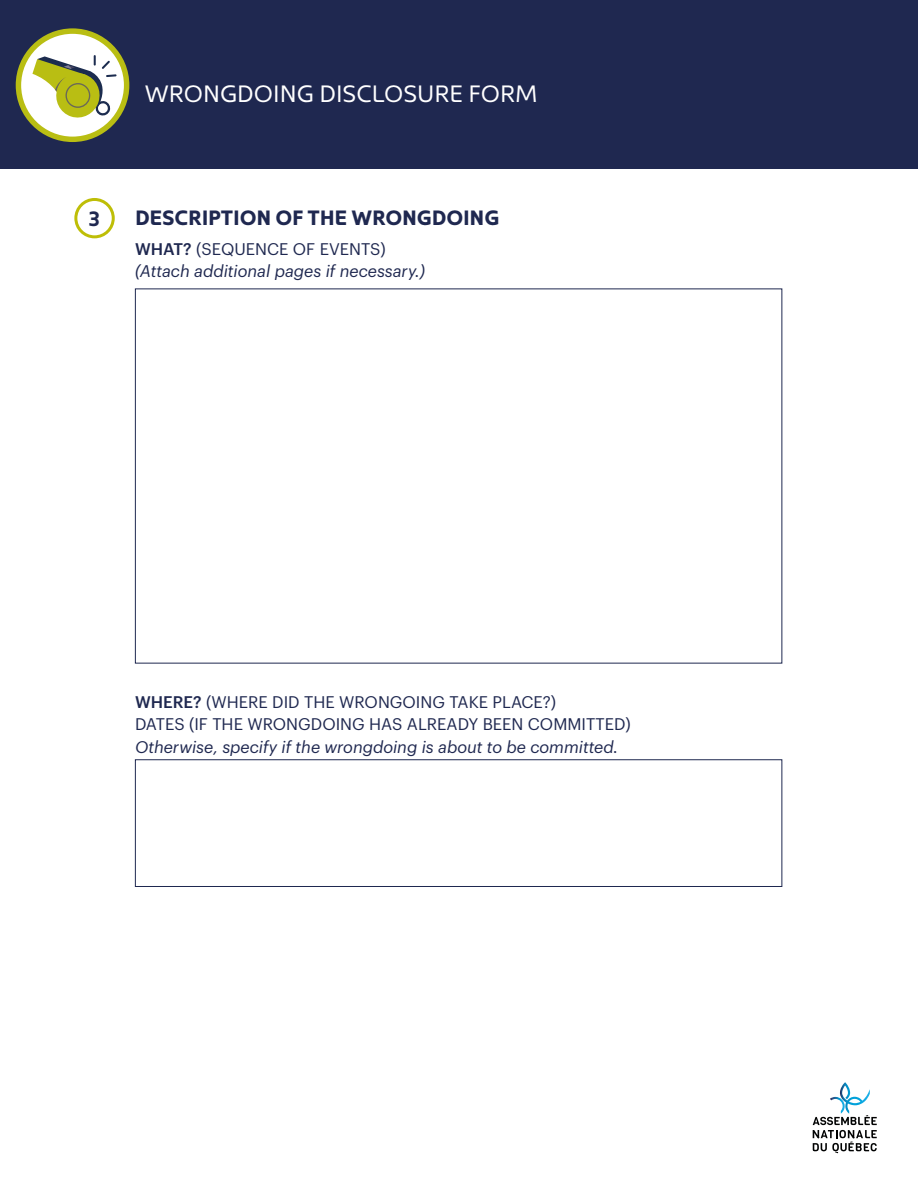
<style>
.page{position:relative;width:918px;height:1188px;background:#fff}
.page>*{position:absolute;margin:0;border:0;box-sizing:border-box;transform-origin:0 0}
.t1{font:24px "Kyrial Sans Pro";color:#fff}
.t2{font:700 21px "Kyrial Sans Pro";letter-spacing:-.01em;color:#1f2850}
.t3{font:italic 16.5px/22.5px "Graphik";color:#1f2850}
.t4{font:16.5px "Graphik";color:#1f2850}
.s1{font-weight:500}
.s2{font-style:normal}
</style>
<div class="page">
<div style="left:0;top:0;width:918px;height:169px;background:#1f2850"></div>
<svg style="left:813px;top:1083px;width:64px;height:70px"></svg>
<svg style="left:16px;top:28px;width:113px;height:114px"></svg>
<div style="left:74px;top:198px;width:41px;height:40px;border:3px solid #bebe07;border-radius:50%"></div>
<div style="left:135px;top:759px;width:647px;height:128px;background:#fff;border:1px solid #1f2850"></div>
<h1 class="t1" style="left:145px;top:77px;width:394px">WRONGDOING DISCLOSURE FORM</h1>
<h2 class="t2" style="left:89px;top:204px;width:13px">3</h2>
<h2 class="t2" style="left:135px;top:203px;width:366px">DESCRIPTION OF THE WRONGDOING</h2>
<p class="t4" style="left:135px;top:236px;width:252px"><span class="s1">WHAT?</span> (SEQUENCE OF EVENTS)</p>
<p class="t3" style="left:135px;top:258px;width:292px">(Attach additional pages if necessary.)</p>
<p class="t4" style="left:135px;top:689px;width:423px"><span class="s1">WHERE?</span> (WHERE DID THE WRONGOING TAKE PLACE?)</p>
<p class="t3" style="left:135px;top:711px;width:497px"><span class="s2">DATES (IF THE WRONGDOING HAS ALREADY BEEN COMMITTED)<br></span>Otherwise, specify if the wrongdoing is about to be committed.</p>
</div>
